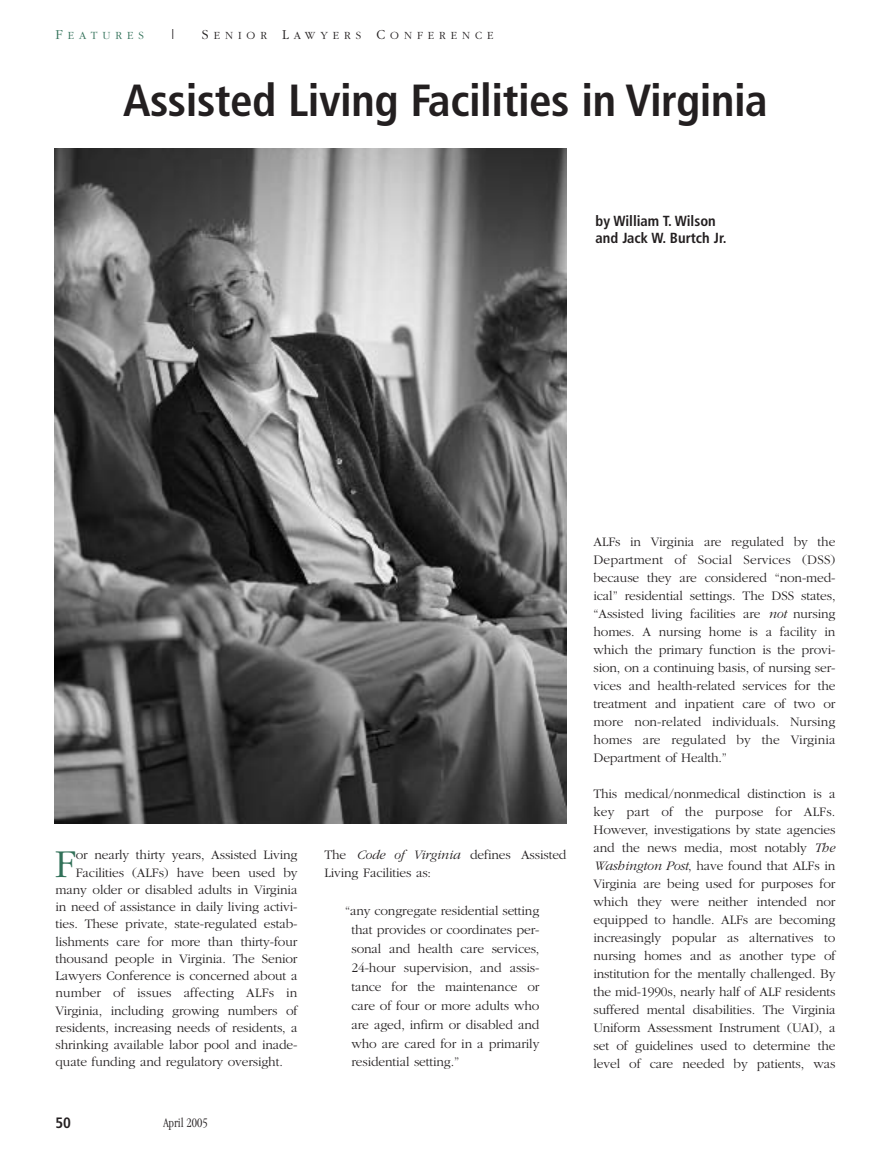
<style>
.page{position:relative;width:891px;height:1161px;background:#fff}
.page>*{position:absolute;margin:0;border:0;box-sizing:border-box;transform-origin:0 0}
.t1{font:700 condensed 45px "Frutiger";letter-spacing:-.01em;color:#231f20}
.t2{font:300 41.25px "Garamond";color:#327159}
.t3{font:700 condensed 15px "Frutiger";color:#231f20}
.t4{font:700 condensed 14.7px/17.5px "Frutiger";color:#231f20}
.t5{font:300 14.25px "Garamond";color:#231f20}
.t6{font:300 13.5px/18px "Garamond";letter-spacing:-.01em;color:#231f20;text-align:justify}
.t7{font:300 13.5px "Garamond";letter-spacing:.01em;color:#231f20}
.t8{font:300 condensed 13.5px "Garamond";color:#231f20}
.t9{font:300 11.4px "Garamond";letter-spacing:.435em;color:#231f20}
.t10{font:300 11.4px "Garamond";letter-spacing:.435em;color:#327159}
.s1{font-size:14.25px}
.s2{font-style:italic}
</style>
<div class="page">
<svg style="left:54px;top:148px;width:513px;height:676px"></svg>
<p class="t10" style="left:56px;top:31px;width:90px"><span class="s1">F</span>EATURES</p>
<p class="t5" style="left:169px;top:28px;width:9px">|</p>
<p class="t9" style="left:202px;top:31px;width:293px"><span class="s1">S</span>ENIOR <span class="s1">L</span>AWYERS <span class="s1">C</span>ONFERENCE</p>
<h1 class="t1" style="left:123px;top:82px;width:646px">Assisted Living Facilities in Virginia</h1>
<p class="t4" style="left:596px;top:213px;width:133px">by William T. Wilson and Jack W. Burtch Jr.</p>
<h2 class="t2" style="left:55px;top:847px;width:23px">F</h2>
<p class="t6" style="left:76px;top:847px;width:223px">or nearly thirty years, Assisted Living</p>
<p class="t6" style="left:76px;top:864px;width:223px">Facilities (ALFs) have been used by</p>
<p class="t6" style="left:56px;top:882px;width:244px">many older or disabled adults in Virginia</p>
<p class="t6" style="left:56px;top:899px;width:244px">in need of assistance in daily living activi-</p>
<p class="t6" style="left:56px;top:916px;width:243px">ties. These private, state-regulated estab-</p>
<p class="t6" style="left:56px;top:933px;width:243px">lishments care for more than thirty-four</p>
<p class="t6" style="left:56px;top:951px;width:243px">thousand people in Virginia. The Senior</p>
<p class="t6" style="left:56px;top:968px;width:244px">Lawyers Conference is concerned about a</p>
<p class="t7" style="left:56px;top:988px;width:243px">number of issues affecting ALFs in</p>
<p class="t6" style="left:56px;top:1002px;width:243px">Virginia, including growing numbers of</p>
<p class="t6" style="left:56px;top:1020px;width:243px">residents, increasing needs of residents, a</p>
<p class="t6" style="left:56px;top:1037px;width:244px">shrinking available labor pool and inade-</p>
<p class="t6" style="left:56px;top:1054px;width:229px">quate funding and regulatory oversight.</p>
<p class="t3" style="left:56px;top:1117px;width:17px">50</p>
<p class="t8" style="left:164px;top:1117px;width:46px">April 2005</p>
<p class="t6" style="left:325px;top:846px;width:244px;line-height:18.9px">The <span class="s2">Code of Virginia</span> defines Assisted<br>Living Facilities as:</p>
<p class="t6" style="left:352px;top:903px;width:190px;line-height:18.9px;text-indent:-6px">“any congregate residential setting that provides or coordinates per&shy;sonal and health care services, 24-hour supervision, and assis&shy;tance for the maintenance or care of four or more adults who are aged, infirm or disabled and who are cared for in a primarily residential setting.”</p>
<p class="t6" style="left:594px;top:534px;width:244px">ALFs in Virginia are regulated by the Department of Social Services (DSS) because they are considered “non-med&shy;ical” residential settings. The DSS states, “Assisted living facilities are <span class="s2">not</span> nursing homes. A nursing home is a facility in which the primary function is the provi&shy;sion, on a continuing basis, of nursing ser&shy;vices and health-related services for the treatment and inpatient care of two or more non-related individuals. Nursing homes are regulated by the Virginia Department of Health.”</p>
<p class="t6" style="left:594px;top:786px;width:244px">This medical/nonmedical distinction is a key part of the purpose for ALFs.<br>However, investigations by state agencies and the news media, most notably <span class="s2">The Washington Post</span>, have found that ALFs in Virginia are being used for purposes for which they were neither intended nor equipped to handle. ALFs are becoming increasingly popular as alternatives to nursing homes and as another type of institution for the mentally challenged. By the mid-1990s, nearly half of ALF residents suffered mental disabilities. The Virginia Uniform Assessment Instrument (UAI), a set of guidelines used to determine the level of care needed by patients, was</p>
</div>
